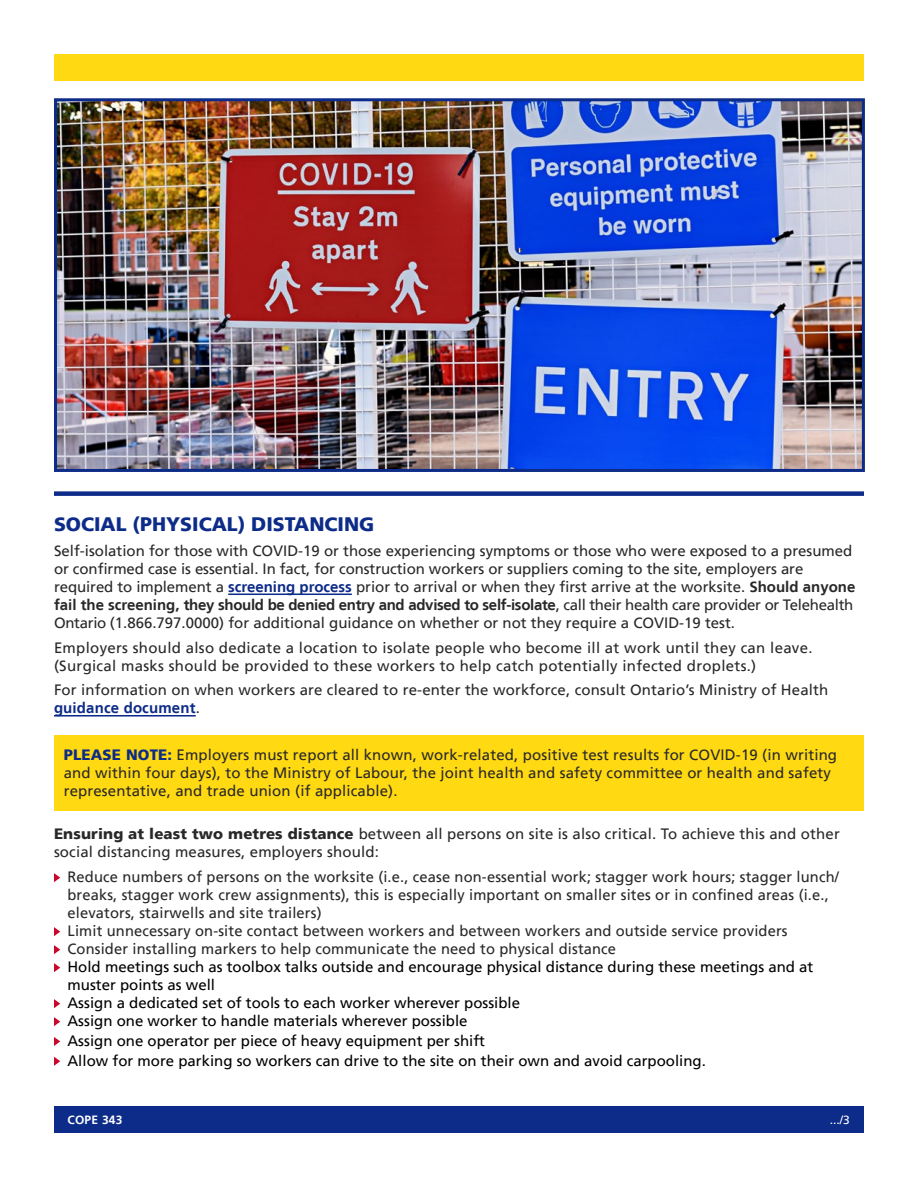
<style>
.page{position:relative;width:918px;height:1188px;background:#fff}
.page>*{position:absolute;margin:0;border:0;box-sizing:border-box;transform-origin:0 0}
.t1{font:900 19.5px "Frutiger LT";color:#0d2b88}
.t2{font:15px/18px "Frutiger LT";letter-spacing:.01em;color:#292829}
.t3{font:15px/18px "Frutiger LT";color:#000}
.t4{font:700 12px "Frutiger LT";letter-spacing:.02em;color:#fff}
.t5{font:12px "Frutiger LT";color:#fff}
.s1{font-weight:700;color:#0d2b88}
.s2{font-weight:700}
.s3{font-weight:900;color:#0d2b88}
.s4{font-weight:900}
</style>
<div class="page">
<hr style="left:228px;top:594px;width:124px;height:1px;background:#0d2b88">
<hr style="left:54px;top:715px;width:142px;height:2px;background:#0d2b88">
<svg style="left:54px;top:873px;width:6px;height:9px"></svg>
<svg style="left:54px;top:927px;width:6px;height:9px"></svg>
<svg style="left:54px;top:945px;width:6px;height:9px"></svg>
<svg style="left:54px;top:963px;width:6px;height:9px"></svg>
<svg style="left:54px;top:999px;width:6px;height:9px"></svg>
<svg style="left:54px;top:1017px;width:6px;height:9px"></svg>
<svg style="left:54px;top:1037px;width:6px;height:9px"></svg>
<svg style="left:54px;top:1057px;width:6px;height:9px"></svg>
<div style="left:54px;top:491px;width:810px;height:5px;background:#0d2b88"></div>
<div style="left:54px;top:54px;width:810px;height:27px;background:#ffd911"></div>
<div style="left:54px;top:1107px;width:810px;height:26px;background:#0d2b88"></div>
<div style="left:54px;top:735px;width:810px;height:75px;background:#ffd911"></div>
<img style="left:58px;top:102px;width:803px;height:366px">
<div style="left:54px;top:98px;width:811px;height:374px;border:3px solid #0d2b88"></div>
<h1 class="t1" style="left:54px;top:513px;width:322px">SOCIAL (PHYSICAL) DISTANCING</h1>
<p class="t2" style="left:54px;top:542px;width:803px">Self-isolation for those with COVID-19 or those experiencing symptoms or those who were exposed to a presumed or confirmed case is essential. In fact, for construction workers or suppliers coming to the site, employers are required to implement a <span class="s1">screening process</span> prior to arrival or when they first arrive at the worksite. <span class="s2">Should anyone fail the screening, they should be denied entry and advised to self-isolate</span>, call their health care provider or Telehealth Ontario (1.866.797.0000) for additional guidance on whether or not they require a COVID-19 test.</p>
<p class="t2" style="left:54px;top:639px;width:760px">Employers should also dedicate a location to isolate people who become ill at work until they can leave. (Surgical masks should be provided to these workers to help catch potentially infected droplets.)</p>
<p class="t2" style="left:54px;top:681px;width:776px">For information on when workers are cleared to re-enter the workforce, consult Ontario’s Ministry of Health <span class="s1">guidance document</span>.</p>
<p class="t2" style="left:64px;top:746px;width:775px"><span class="s3">PLEASE NOTE:</span> Employers must report all known, work-related, positive test results for COVID-19 (in writing and within four days), to the Ministry of Labour, the joint health and safety committee or health and safety representative, and trade union (if applicable).</p>
<p class="t2" style="left:54px;top:825px;width:787px"><span class="s4">Ensuring at least two metres distance</span> between all persons on site is also critical. To achieve this and other social distancing measures, employers should:</p>
<p class="t2" style="left:68px;top:868px;width:773px">Reduce numbers of persons on the worksite (i.e., cease non-essential work; stagger work hours; stagger lunch/ breaks, stagger work crew assignments), this is especially important on smaller sites or in confined areas (i.e., elevators, stairwells and site trailers)<br>Limit unnecessary on-site contact between workers and between workers and outside service providers Consider installing markers to help communicate the need to physical distance</p>
<p class="t3" style="left:68px;top:958px;width:747px">Hold meetings such as toolbox talks outside and encourage physical distance during these meetings and at muster points as well<br>Assign a dedicated set of tools to each worker wherever possible<br>Assign one worker to handle materials wherever possible</p>
<p class="t3" style="left:68px;top:1031px;width:640px;line-height:19.8px">Assign one operator per piece of heavy equipment per shift<br>Allow for more parking so workers can drive to the site on their own and avoid carpooling.</p>
<p class="t4" style="left:68px;top:1113px;width:57px">COPE 343</p>
<p class="t5" style="left:830px;top:1113px;width:22px">.../3</p>
</div>
